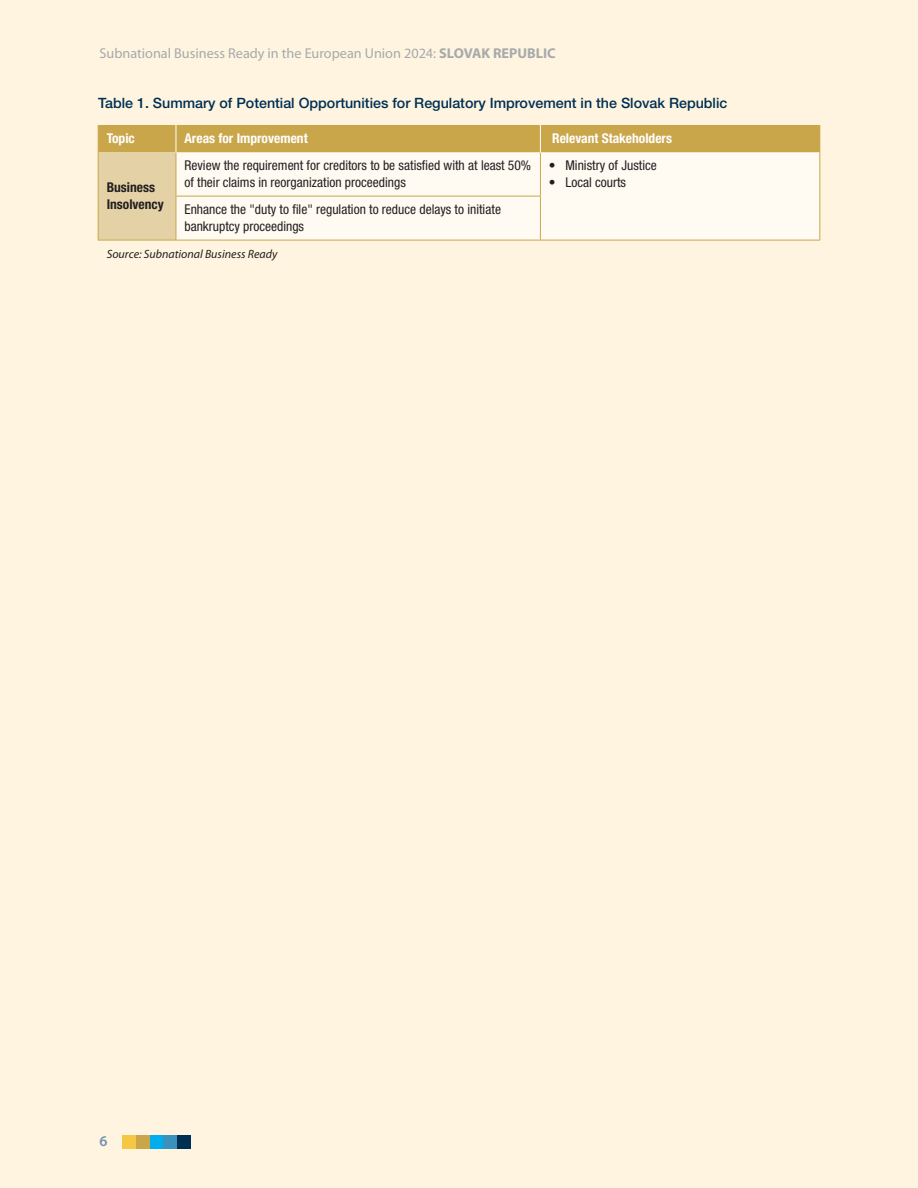
<style>
.page{position:relative;width:918px;height:1188px;background:#fef4df}
.page>*{position:absolute;margin:0;border:0;box-sizing:border-box;transform-origin:0 0}
.t1{font:600 15px "Myriad Pro";color:#7592b0}
.t2{font:500 14.25px "Helvetica Neue LT Pro";color:#002f54}
.t3{font:14.25px "Myriad Pro";color:#a7a9ac}
.t4{font:condensed 13.5px/16.5px "Helvetica Neue LT Pro";color:#231f20}
.t5{font:700 condensed 13.5px "Helvetica Neue LT Pro";color:#fff}
.t6{font:700 condensed 13.5px/16.5px "Helvetica Neue LT Pro";color:#231f20}
.t7{font:italic 12px "Myriad Pro";color:#231f20}
.s1{font-weight:700}
</style>
<div class="page">
<div style="left:177px;top:1135px;width:14px;height:13px;background:#002f54"></div>
<div style="left:163px;top:1135px;width:14px;height:13px;background:#3991bc"></div>
<div style="left:149px;top:1135px;width:14px;height:13px;background:#00aeef"></div>
<div style="left:136px;top:1135px;width:13px;height:13px;background:#caa64b"></div>
<div style="left:122px;top:1135px;width:14px;height:13px;background:#f5c744"></div>
<div style="left:98px;top:152px;width:78px;height:88px;background:#e4d2a6"></div>
<div style="left:177px;top:152px;width:642px;height:88px;background:#fffbf3"></div>
<hr style="left:819px;top:152px;width:1px;height:44px;background:#caa64b">
<hr style="left:819px;top:196px;width:1px;height:44px;background:#caa64b">
<hr style="left:540px;top:240px;width:280px;height:1px;background:#caa64b">
<hr style="left:98px;top:152px;width:1px;height:44px;background:#caa64b">
<hr style="left:98px;top:196px;width:1px;height:44px;background:#caa64b">
<hr style="left:98px;top:240px;width:78px;height:1px;background:#caa64b">
<hr style="left:176px;top:152px;width:1px;height:44px;background:#caa64b">
<hr style="left:540px;top:152px;width:1px;height:44px;background:#caa64b">
<hr style="left:176px;top:196px;width:365px;height:1px;background:#caa64b">
<hr style="left:176px;top:196px;width:1px;height:44px;background:#caa64b">
<hr style="left:540px;top:196px;width:1px;height:44px;background:#caa64b">
<hr style="left:176px;top:240px;width:364px;height:1px;background:#caa64b">
<div style="left:98px;top:125px;width:722px;height:27px;background:#caa64b"></div>
<p class="t3" style="left:99px;top:44px;width:458px">Subnational Business Ready in the European Union 2024: <span class="s1">SLOVAK REPUBLIC</span></p>
<p class="t2" style="left:98px;top:94px;width:631px">Table 1. Summary of Potential Opportunities for Regulatory Improvement in the Slovak Republic</p>
<p class="t5" style="left:107px;top:130px;width:30px">Topic</p>
<p class="t5" style="left:184px;top:130px;width:125px">Areas for Improvement</p>
<p class="t5" style="left:552px;top:130px;width:121px">Relevant Stakeholders</p>
<p class="t6" style="left:107px;top:179px;width:59px">Business<br>Insolvency</p>
<p class="t4" style="left:184px;top:157px;width:348px">Review the requirement for creditors to be satisfied with at least 50% of their claims in reorganization proceedings</p>
<p class="t4" style="left:549px;top:157px;width:109px">• Ministry of Justice</p>
<p class="t4" style="left:549px;top:174px;width:79px">• Local courts</p>
<p class="t4" style="left:184px;top:201px;width:318px">Enhance the "duty to file" regulation to reduce delays to initiate bankruptcy proceedings</p>
<p class="t7" style="left:107px;top:246px;width:172px">Source: Subnational Business Ready</p>
<p class="t1" style="left:99px;top:1131px;width:10px">6</p>
</div>
